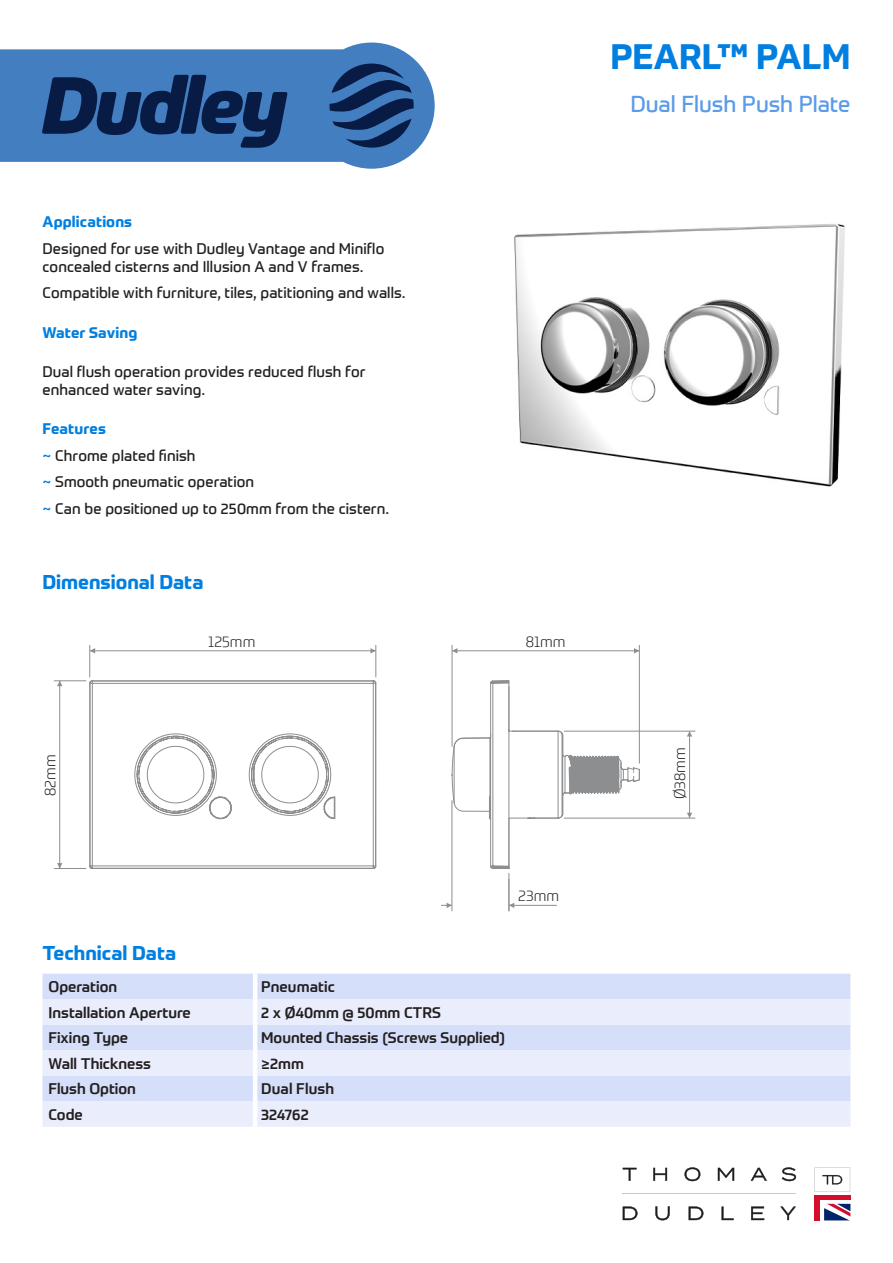
<style>
.page{position:relative;width:893px;height:1263px;background:#fff}
.page>*{position:absolute;margin:0;border:0;box-sizing:border-box;transform-origin:0 0}
.t1{font:700 34.5px "Prometo";letter-spacing:.005em;color:#007fe1}
.t2{font:22.5px "Prometo";letter-spacing:-.005em;color:#5b9be9}
.t3{font:700 19.5px "Prometo";color:#007fe1}
.t4{font:300 15.15px "Prometo";color:#231f20}
.t5{font:15px/18px "Prometo";letter-spacing:.005em;color:#231f20}
.t6{font:500 15px "Prometo";color:#231f20}
.t7{font:700 15px "Prometo";letter-spacing:.01em;color:#007fe1}
.s1{color:#007fe1}
</style>
<div class="page">
<svg style="left:0;top:43px;width:435px;height:126px;fill:#437ec1"></svg>
<svg style="left:42px;top:75px;width:246px;height:73px;background:#254d84"></svg>
<svg style="left:330px;top:64px;width:84px;height:84px;background:#275188"></svg>
<svg style="left:623px;top:1168px;width:14px;height:13px"></svg>
<svg style="left:653px;top:1168px;width:14px;height:13px"></svg>
<svg style="left:684px;top:1167px;width:16px;height:14px"></svg>
<svg style="left:718px;top:1168px;width:16px;height:13px"></svg>
<svg style="left:751px;top:1168px;width:16px;height:13px"></svg>
<svg style="left:782px;top:1167px;width:14px;height:14px"></svg>
<svg style="left:623px;top:1206px;width:14px;height:14px"></svg>
<svg style="left:655px;top:1206px;width:15px;height:14px"></svg>
<svg style="left:689px;top:1206px;width:14px;height:14px"></svg>
<svg style="left:721px;top:1206px;width:13px;height:14px"></svg>
<svg style="left:751px;top:1206px;width:13px;height:14px"></svg>
<svg style="left:780px;top:1206px;width:16px;height:14px"></svg>
<hr style="left:623px;top:1193px;width:173px;height:1px;background:#c8c6c7">
<div style="left:814px;top:1195px;width:36px;height:5px;background:#d30d2b"></div>
<div style="left:814px;top:1198px;width:6px;height:22px;background:#d30d2b"></div>
<svg style="left:824px;top:1204px;width:26px;height:16px"></svg>
<svg style="left:814px;top:1167px;width:36px;height:25px"></svg>
<img style="left:514px;top:224px;width:331px;height:263px">
<svg style="left:89px;top:680px;width:288px;height:189px"></svg>
<svg style="left:451px;top:680px;width:189px;height:189px"></svg>
<hr style="left:90px;top:645px;width:1px;height:32px;background:#8c8e8f">
<hr style="left:452px;top:645px;width:1px;height:102px;background:#8c8e8f">
<hr style="left:54px;top:868px;width:32px;height:1px;background:#8c8e8f">
<hr style="left:376px;top:645px;width:1px;height:32px;background:#8c8e8f">
<hr style="left:639px;top:645px;width:1px;height:118px;background:#8c8e8f">
<hr style="left:54px;top:680px;width:32px;height:1px;background:#8c8e8f">
<hr style="left:90px;top:650px;width:286px;height:1px;background:#8c8e8f">
<svg style="left:90px;top:648px;width:5px;height:5px"></svg>
<svg style="left:370px;top:648px;width:6px;height:5px"></svg>
<hr style="left:564px;top:731px;width:131px;height:1px;background:#8c8e8f">
<hr style="left:564px;top:818px;width:131px;height:1px;background:#8c8e8f">
<hr style="left:689px;top:731px;width:1px;height:87px;background:#8c8e8f">
<svg style="left:687px;top:731px;width:5px;height:5px"></svg>
<svg style="left:687px;top:813px;width:5px;height:5px"></svg>
<hr style="left:509px;top:873px;width:1px;height:38px;background:#8c8e8f">
<hr style="left:452px;top:800px;width:1px;height:111px;background:#8c8e8f">
<hr style="left:509px;top:905px;width:48px;height:1px;background:#8c8e8f">
<svg style="left:509px;top:903px;width:5px;height:5px"></svg>
<svg style="left:441px;top:903px;width:11px;height:5px"></svg>
<hr style="left:452px;top:650px;width:187px;height:1px;background:#8c8e8f">
<svg style="left:452px;top:648px;width:5px;height:5px"></svg>
<svg style="left:634px;top:648px;width:5px;height:5px"></svg>
<hr style="left:59px;top:681px;width:1px;height:187px;background:#8c8e8f">
<svg style="left:57px;top:863px;width:5px;height:5px"></svg>
<svg style="left:57px;top:681px;width:5px;height:5px"></svg>
<div style="left:43px;top:974px;width:807px;height:25px;background:#d5dff9"></div>
<svg style="left:43px;top:999px;width:807px;height:128px;background:#e1e7fa"></svg>
<hr style="left:253px;top:974px;width:4px;height:25px;background:#fff">
<hr style="left:253px;top:999px;width:4px;height:26px;background:#fff">
<hr style="left:253px;top:1025px;width:4px;height:25px;background:#fff">
<hr style="left:253px;top:1050px;width:4px;height:26px;background:#fff">
<hr style="left:253px;top:1076px;width:4px;height:25px;background:#fff">
<hr style="left:253px;top:1101px;width:4px;height:26px;background:#fff">
<p class="t7" style="left:43px;top:213px;width:91px">Applications</p>
<p class="t5" style="left:43px;top:239px;width:343px">Designed for use with Dudley Vantage and Miniflo concealed cisterns and Illusion A and V frames.</p>
<p class="t5" style="left:43px;top:284px;width:364px">Compatible with furniture, tiles, patitioning and walls.</p>
<p class="t7" style="left:43px;top:323px;width:96px">Water Saving</p>
<p class="t5" style="left:43px;top:362px;width:324px">Dual flush operation provides reduced flush for enhanced water saving.</p>
<p class="t7" style="left:43px;top:419px;width:65px">Features</p>
<p class="t5" style="left:43px;top:446px;width:155px"><span class="s1">~</span> Chrome plated finish</p>
<p class="t5" style="left:43px;top:473px;width:213px"><span class="s1">~</span> Smooth pneumatic operation</p>
<p class="t5" style="left:43px;top:499px;width:348px"><span class="s1">~</span> Can be positioned up to 250mm from the cistern.</p>
<p class="t3" style="left:43px;top:569px;width:163px">Dimensional Data</p>
<p class="t4" style="left:208px;top:632px;width:49px">125mm</p>
<p class="t4" style="left:526px;top:632px;width:41px">81mm</p>
<p class="t4" style="left:41px;top:796px;width:43px;rotate:-90deg">82mm</p>
<p class="t4" style="left:518px;top:886px;width:43px">23mm</p>
<p class="t3" style="left:43px;top:941px;width:135px">Technical Data</p>
<p class="t6" style="left:49px;top:978px;width:70px">Operation</p>
<p class="t6" style="left:261px;top:978px;width:75px">Pneumatic</p>
<p class="t6" style="left:49px;top:1003px;width:144px">Installation Aperture</p>
<p class="t6" style="left:261px;top:1003px;width:181px">2 x Ø40mm @ 50mm CTRS</p>
<p class="t6" style="left:49px;top:1029px;width:81px">Fixing Type</p>
<p class="t6" style="left:261px;top:1029px;width:246px">Mounted Chassis (Screws Supplied)</p>
<p class="t6" style="left:49px;top:1054px;width:104px">Wall Thickness</p>
<p class="t6" style="left:261px;top:1054px;width:44px">≥2mm</p>
<p class="t6" style="left:49px;top:1080px;width:89px">Flush Option</p>
<p class="t6" style="left:261px;top:1080px;width:74px">Dual Flush</p>
<p class="t6" style="left:49px;top:1105px;width:36px">Code</p>
<p class="t6" style="left:261px;top:1105px;width:49px">324762</p>
<p class="t1" style="left:610px;top:35px;width:241px">PEARL™ PALM</p>
<p class="t2" style="left:630px;top:90px;width:222px">Dual Flush Push Plate</p>
<p class="t4" style="left:671px;top:799px;width:53px;rotate:-90deg">Ø38mm</p>
</div>
